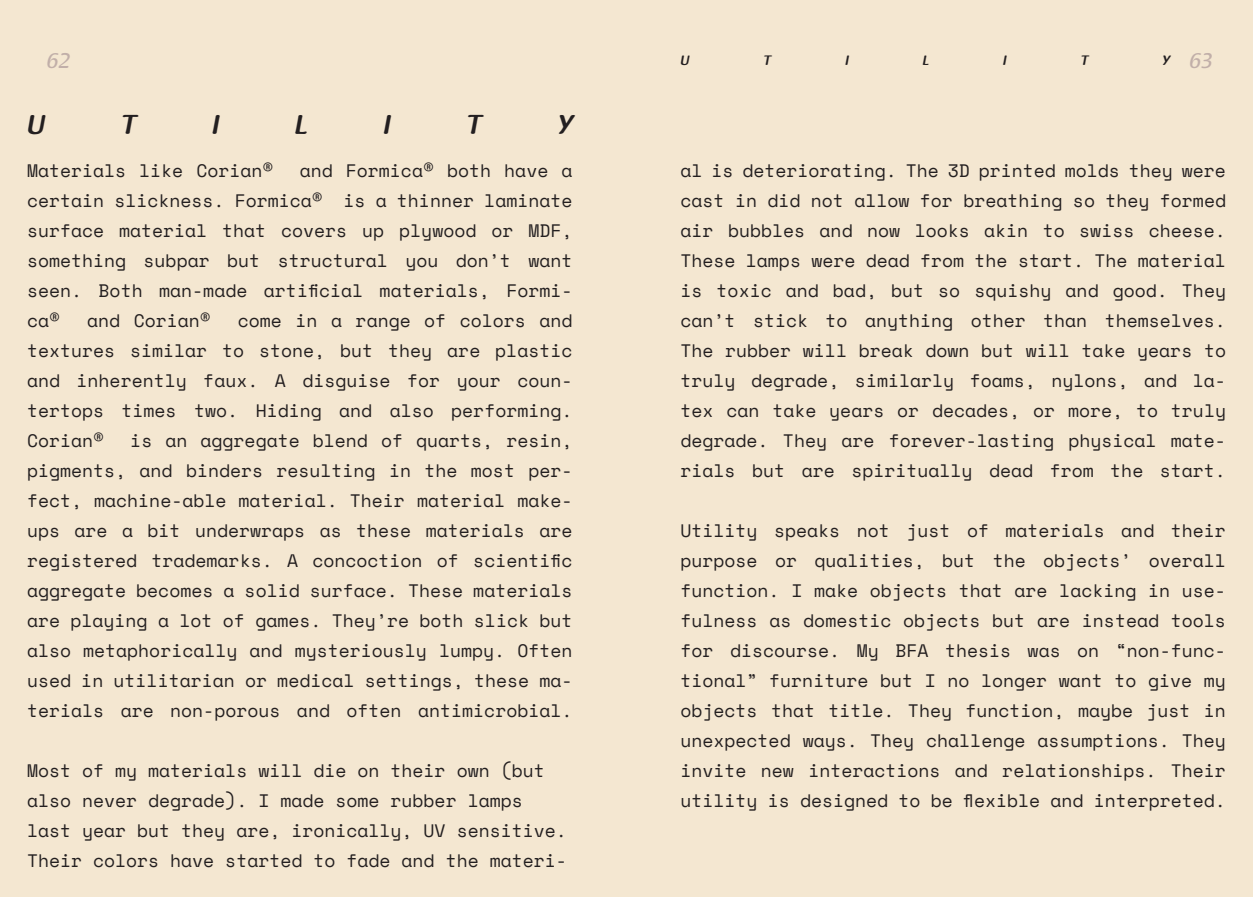
<style>
.page{position:relative;width:1253px;height:897px;background:#fff}
.page>*{position:absolute;margin:0;border:0;box-sizing:border-box;transform-origin:0 0}
.t1{font:600 27px "Raspoutine";color:#231f20}
.t2{font:21px "Raspoutine Classic";color:#c1afa9}
.t3{font:18px/30px "Space Mono";color:#231f20;text-align:justify}
.t4{font:600 13.5px "Raspoutine";color:#231f20}
</style>
<div class="page">
<div style="left:0;top:0;width:638px;height:896px;background:#f4e7d1"></div>
<div style="left:626px;top:0;width:627px;height:896px;background:#f4e7d1"></div>
<p class="t2" style="left:46px;top:49px;width:25px">62</p>
<p class="t1" style="left:27px;top:110px;width:20px">U</p>
<p class="t1" style="left:121px;top:110px;width:17px">T</p>
<p class="t1" style="left:212px;top:110px;width:8px">I</p>
<p class="t1" style="left:295px;top:110px;width:14px">L</p>
<p class="t1" style="left:384px;top:110px;width:8px">I</p>
<p class="t1" style="left:466px;top:110px;width:17px">T</p>
<p class="t1" style="left:558px;top:110px;width:16px">Y</p>
<p class="t3" style="left:27px;top:155px;width:248px">Materials like Corian®</p>
<p class="t3" style="left:27px;top:155px;width:547px;text-indent:273px">and Formica® both have a certain slickness. Formica® is a thinner laminate surface material that covers up plywood or MDF, something subpar but structural you don’t want seen. Both man-made artificial materials, Formi&shy;ca®</p>
<p class="t3" style="left:87px;top:305px;width:125px">and Corian®</p>
<p class="t3" style="left:27px;top:305px;width:547px;text-indent:211px">come in a range of colors and textures similar to stone, but they are plastic and inherently faux. A disguise for your coun&shy;tertops times two. Hiding and also performing.<br>Corian®</p>
<p class="t3" style="left:27px;top:425px;width:547px;text-indent:103px">is an aggregate blend of quarts, resin, pigments, and binders resulting in the most per&shy;fect, machine-able material. Their material make&shy;ups are a bit underwraps as these materials are registered trademarks. A concoction of scientific aggregate becomes a solid surface. These materials are playing a lot of games. They’re both slick but also metaphorically and mysteriously lumpy. Often used in utilitarian or medical settings, these ma&shy;terials are non-porous and often antimicrobial.</p>
<p class="t3" style="left:27px;top:755px;width:541px;text-align:left">Most of my materials will die on their own (but also never degrade). I made some rubber lamps last year but they are, ironically, UV sensitive.</p>
<p class="t3" style="left:27px;top:845px;width:541px">Their colors have started to fade and the materi-</p>
<p class="t4" style="left:680px;top:53px;width:11px">U</p>
<p class="t4" style="left:764px;top:53px;width:9px">T</p>
<p class="t4" style="left:845px;top:53px;width:5px">I</p>
<p class="t4" style="left:923px;top:53px;width:8px">L</p>
<p class="t4" style="left:1003px;top:53px;width:5px">I</p>
<p class="t4" style="left:1080px;top:53px;width:9px">T</p>
<p class="t4" style="left:1162px;top:53px;width:9px">Y</p>
<p class="t2" style="left:1189px;top:49px;width:25px">63</p>
<p class="t3" style="left:680px;top:155px;width:547px">al is deteriorating. The 3D printed molds they were cast in did not allow for breathing so they formed air bubbles and now looks akin to swiss cheese.<br>These lamps were dead from the start. The material is toxic and bad, but so squishy and good. They can’t stick to anything other than themselves.<br>The rubber will break down but will take years to truly degrade, similarly foams, nylons, and la&shy;tex can take years or decades, or more, to truly degrade. They are forever-lasting physical mate&shy;rials but are spiritually dead from the start.</p>
<p class="t3" style="left:680px;top:515px;width:547px">Utility speaks not just of materials and their purpose or qualities, but the objects’ overall function. I make objects that are lacking in use&shy;fulness as domestic objects but are instead tools for discourse. My BFA thesis was on “non-func&shy;tional” furniture but I no longer want to give my objects that title. They function, maybe just in unexpected ways. They challenge assumptions. They invite new interactions and relationships. Their utility is designed to be flexible and interpreted.</p>
</div>
